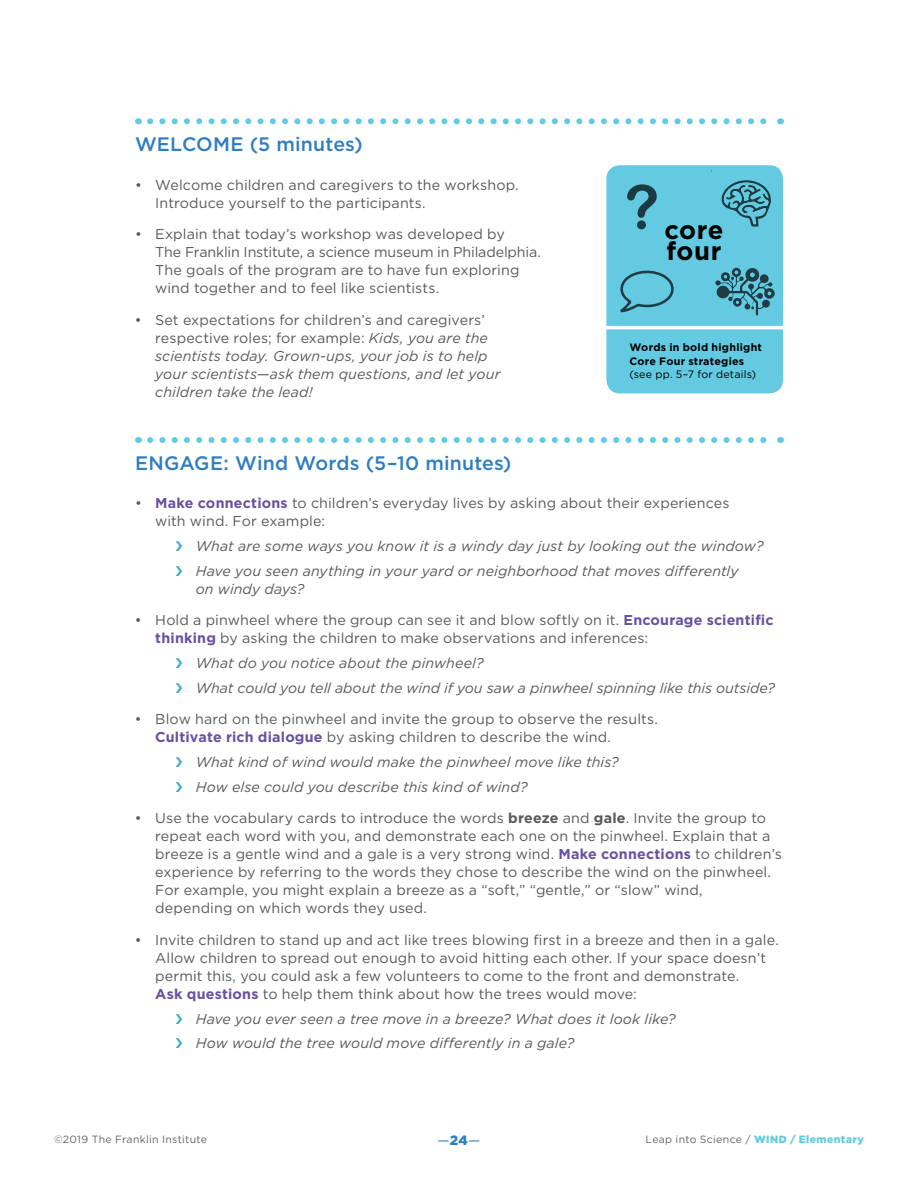
<style>
.page{position:relative;width:918px;height:1188px;background:#fff}
.page>*{position:absolute;margin:0;border:0;box-sizing:border-box;transform-origin:0 0}
.t1{font:60.75px "Arial Rounded MT Bold";color:#f7941e}
.t2{font:700 25.65px/21px "Gotham";letter-spacing:.02em;color:#000}
.t3{font:500 19.5px "Gotham";letter-spacing:.01em;color:#2f7dc1}
.t4{font:14.25px/18px "Gotham";letter-spacing:.005em;color:#58595b}
.t5{font:italic 14.25px/18px "Gotham";letter-spacing:.005em;color:#58595b}
.t6{font:13.5px "Gotham";color:#2f7dc1}
.t7{font:700 10.65px/13.5px "Gotham";letter-spacing:.025em;color:#000}
.t8{font:10.65px "Gotham";letter-spacing:.02em;color:#000}
.t9{font:10.5px "Gotham";letter-spacing:.03em;color:#636466}
.s1{font-style:normal}
.s2{color:#000}
.s3{font-weight:700;color:#6950a1}
.s4{font-weight:700}
.s5{font-weight:900}
.s6{font-weight:900;color:#63cae1}
</style>
<div class="page">
<svg style="left:150px;top:118px;width:617px;height:6px"></svg>
<svg style="left:150px;top:437px;width:617px;height:6px"></svg>
<svg style="left:606px;top:165px;width:177px;height:228px;background:#62c3d9"></svg>
<h3 class="t3" style="left:135px;top:133px;width:229px">WELCOME (5 minutes)</h3>
<p class="t4" style="left:155px;top:175px;width:365px;text-indent:-20px">• Welcome children and caregivers to the workshop.<br>Introduce yourself to the participants.</p>
<p class="t4" style="left:155px;top:225px;width:387px;text-indent:-20px">• Explain that today’s workshop was developed by<br>The Franklin Institute, a science museum in Philadelphia.<br>The goals of the program are to have fun exploring wind together and to feel like scientists.</p>
<p class="t5" style="left:155px;top:310px;width:347px;text-indent:-20px"><span class="s1">• Set expectations for children’s and caregivers’ respective roles; for example:</span> Kids, you are the scientists today. Grown-ups, your job is to help your scientists—ask them questions, and let your children take the lead!</p>
<h1 class="t1" style="left:574px;top:171px;width:87px">? <span class="s2">?</span></h1>
<h2 class="t2" style="left:664px;top:219px;width:61px">core four</h2>
<p class="t7" style="left:630px;top:340px;width:134px">Words in bold highlight<br>Core Four strategies</p>
<p class="t8" style="left:630px;top:369px;width:128px">(see pp. 5–7 for details)</p>
<h3 class="t3" style="left:135px;top:452px;width:378px">ENGAGE: Wind Words (5–10 minutes)</h3>
<p class="t4" style="left:155px;top:494px;width:576px;text-indent:-20px">• <span class="s3">Make connections</span> to children’s everyday lives by asking about their experiences with wind. For example:</p>
<p class="t5" style="left:196px;top:534px;width:569px;line-height:24.8px">What are some ways you know it is a windy day just by looking out the window?<br>Have you seen anything in your yard or neighborhood that moves differently</p>
<p class="t5" style="left:196px;top:580px;width:110px">on windy days?</p>
<p class="t4" style="left:155px;top:611px;width:620px;text-indent:-20px">• Hold a pinwheel where the group can see it and blow softly on it. <span class="s3">Encourage scientific thinking</span> by asking the children to make observations and inferences:</p>
<p class="t5" style="left:196px;top:651px;width:581px;line-height:24.8px">What do you notice about the pinwheel?<br>What could you tell about the wind if you saw a pinwheel spinning like this outside?</p>
<p class="t4" style="left:155px;top:710px;width:504px;text-indent:-20px">• Blow hard on the pinwheel and invite the group to observe the results.<br><span class="s3">Cultivate rich dialogue</span> by asking children to describe the wind.</p>
<p class="t5" style="left:196px;top:750px;width:425px;line-height:24.8px">What kind of wind would make the pinwheel move like this?<br>How else could you describe this kind of wind?</p>
<p class="t4" style="left:155px;top:809px;width:628px;text-indent:-20px">• Use the vocabulary cards to introduce the words <span class="s4">breeze</span> and <span class="s4">gale</span>. Invite the group to repeat each word with you, and demonstrate each one on the pinwheel. Explain that a breeze is a gentle wind and a gale is a very strong wind. <span class="s3">Make connections</span> to children’s experience by referring to the words they chose to describe the wind on the pinwheel.<br>For example, you might explain a breeze as a “soft,” “gentle,” or “slow” wind, depending on which words they used.</p>
<p class="t4" style="left:155px;top:931px;width:625px;text-indent:-20px">• Invite children to stand up and act like trees blowing first in a breeze and then in a gale.<br>Allow children to spread out enough to avoid hitting each other. If your space doesn’t permit this, you could ask a few volunteers to come to the front and demonstrate.<br><span class="s3">Ask questions</span> to help them think about how the trees would move:</p>
<p class="t5" style="left:196px;top:1006px;width:482px;line-height:24.8px">Have you ever seen a tree move in a breeze? What does it look like?<br>How would the tree would move differently in a gale?</p>
<p class="t9" style="left:54px;top:1133px;width:155px">©2019 The Franklin Institute</p>
<p class="t6" style="left:438px;top:1133px;width:44px">—<span class="s5">24</span>—</p>
<p class="t9" style="left:646px;top:1133px;width:220px">Leap into Science / <span class="s6">WIND / Elementary</span></p>
</div>
